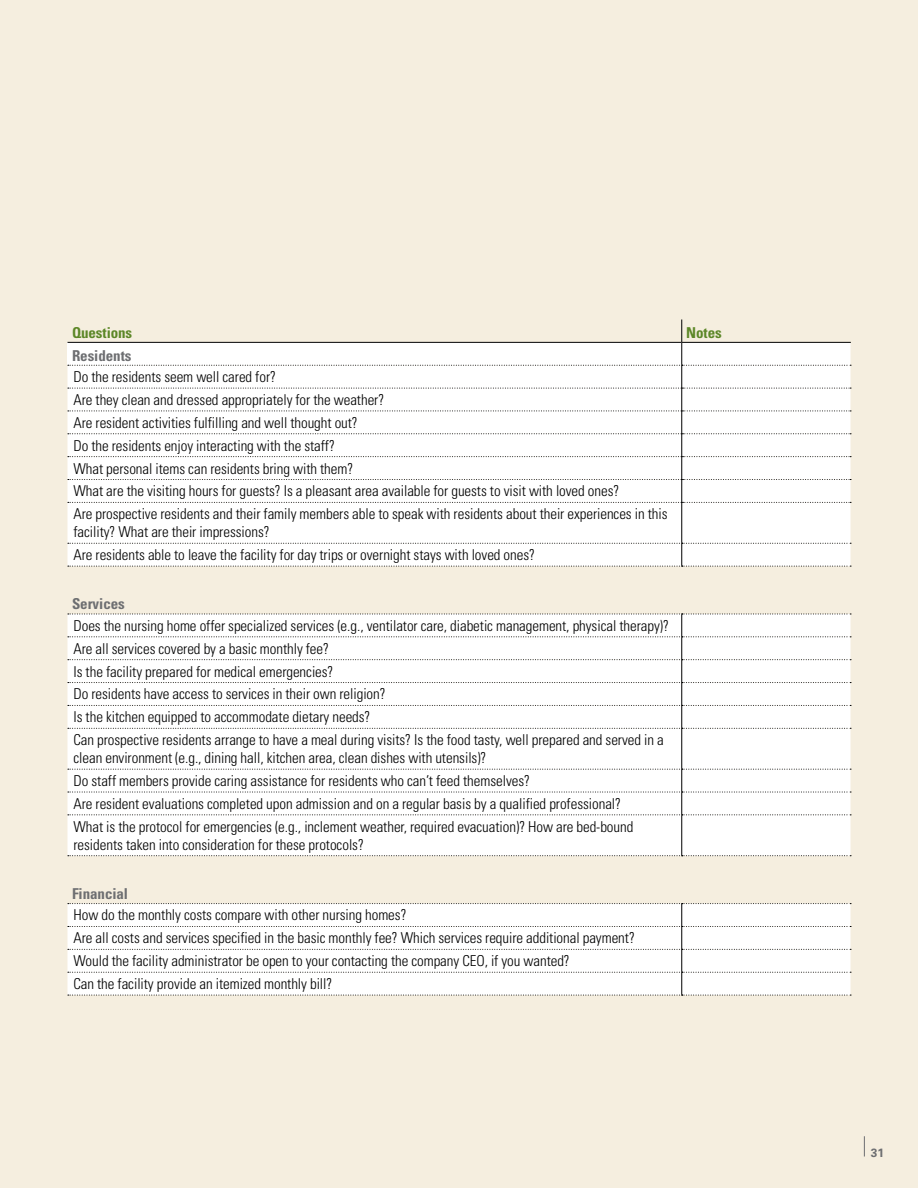
<style>
.page{position:relative;width:918px;height:1188px;background:#f5eedf}
.page>*{position:absolute;margin:0;border:0;box-sizing:border-box;transform-origin:0 0}
.t1{font:300 condensed 15px/22.8px "Univers LT Std";letter-spacing:-.005em;color:#000}
.t2{font:700 condensed 15px "Univers LT Std";letter-spacing:-.005em;color:#6d6e71}
.t3{font:700 condensed 15px "Univers LT Std";letter-spacing:-.005em;color:#5c8727}
.t4{font:700 12px "Univers LT Std";color:#6d6e71}
</style>
<div class="page">
<svg style="left:864px;top:1136px;width:1px;height:20px"></svg>
<svg style="left:68px;top:503px;width:782px;height:354px;fill:#fff"></svg>
<hr style="left:681px;top:729px;width:1px;height:40px;background:#000">
<hr style="left:681px;top:815px;width:1px;height:40px;background:#000">
<div style="left:68px;top:769px;width:783px;height:46px;background:#fff"></div>
<hr style="left:681px;top:502px;width:1px;height:41px;background:#000">
<svg style="left:68px;top:319px;width:783px;height:184px"></svg>
<svg style="left:68px;top:543px;width:783px;height:24px"></svg>
<div style="left:68px;top:614px;width:783px;height:115px;background:#fff"></div>
<svg style="left:68px;top:855px;width:783px;height:1px"></svg>
<hr style="left:68px;top:342px;width:614px;height:1px;background:#000">
<hr style="left:682px;top:342px;width:169px;height:1px;background:#000">
<svg style="left:68px;top:903px;width:783px;height:93px"></svg>
<p class="t3" style="left:72px;top:323px;width:62px">Questions</p>
<p class="t3" style="left:686px;top:323px;width:37px">Notes</p>
<p class="t2" style="left:72px;top:346px;width:61px">Residents</p>
<p class="t1" style="left:74px;top:365px;width:596px">Do the residents seem well cared for?<br>Are they clean and dressed appropriately for the weather?<br>Are resident activities fulfilling and well thought out?<br>Do the residents enjoy interacting with the staff?<br>What personal items can residents bring with them?<br>What are the visiting hours for guests? Is a pleasant area available for guests to visit with loved ones?<br>Are prospective residents and their family members able to speak with residents about their experiences in this</p>
<p class="t1" style="left:74px;top:521px;width:463px">facility? What are their impressions?<br>Are residents able to leave the facility for day trips or overnight stays with loved ones?</p>
<p class="t2" style="left:72px;top:595px;width:54px">Services</p>
<p class="t1" style="left:74px;top:614px;width:597px">Does the nursing home offer specialized services (e.g., ventilator care, diabetic management, physical therapy)?<br>Are all services covered by a basic monthly fee?<br>Is the facility prepared for medical emergencies?<br>Do residents have access to services in their own religion?<br>Is the kitchen equipped to accommodate dietary needs?<br>Can prospective residents arrange to have a meal during visits? Is the food tasty, well prepared and served in a</p>
<p class="t1" style="left:74px;top:746px;width:561px">clean environment (e.g., dining hall, kitchen area, clean dishes with utensils)?<br>Do staff members provide caring assistance for residents who can’t feed themselves?<br>Are resident evaluations completed upon admission and on a regular basis by a qualified professional?<br>What is the protocol for emergencies (e.g., inclement weather, required evacuation)? How are bed-bound</p>
<p class="t1" style="left:74px;top:833px;width:292px">residents taken into consideration for these protocols?</p>
<p class="t2" style="left:72px;top:885px;width:58px">Financial</p>
<p class="t1" style="left:74px;top:904px;width:563px">How do the monthly costs compare with other nursing homes?<br>Are all costs and services specified in the basic monthly fee? Which services require additional payment?<br>Would the facility administrator be open to your contacting the company CEO, if you wanted?<br>Can the facility provide an itemized monthly bill?</p>
<p class="t4" style="left:871px;top:1145px;width:15px">31</p>
</div>
